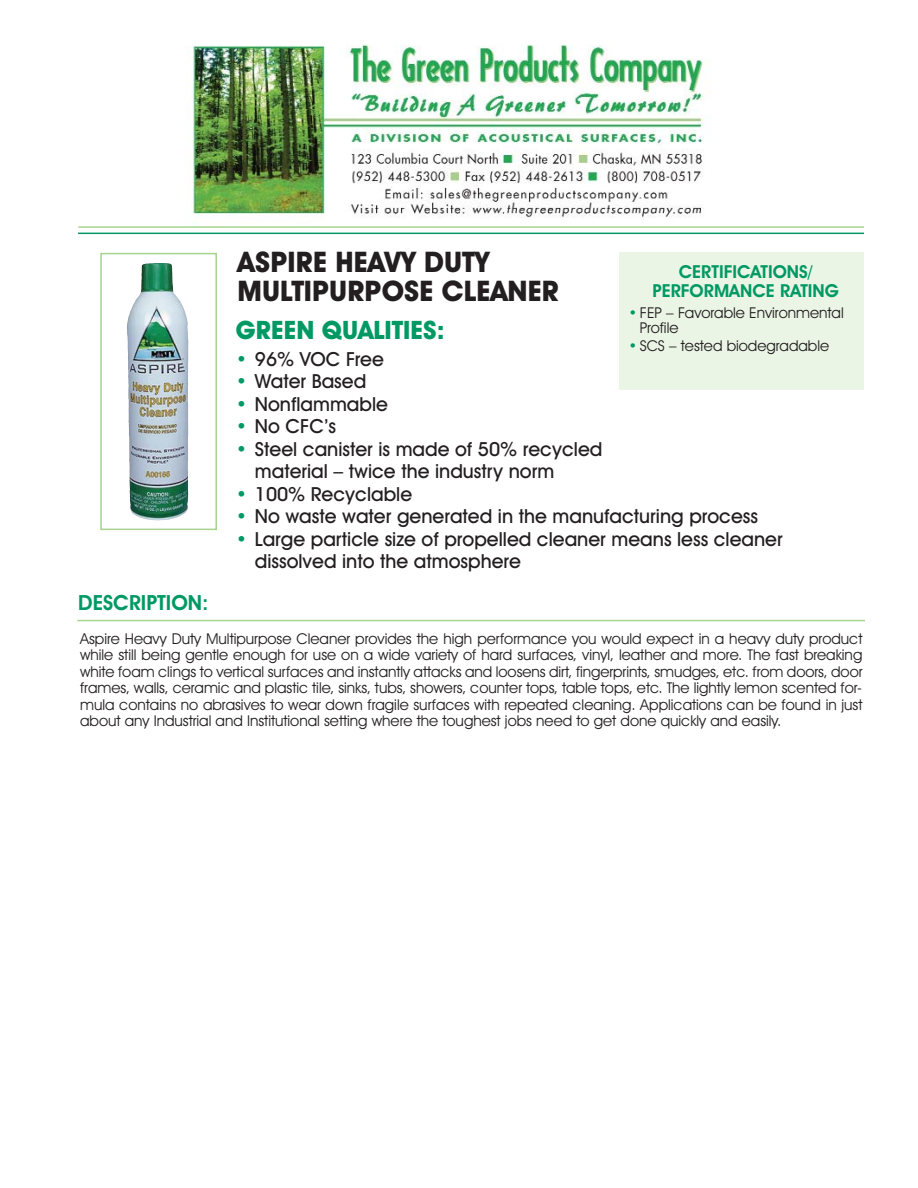
<style>
.page{position:relative;width:918px;height:1188px;background:#fff}
.page>*{position:absolute;margin:0;border:0;box-sizing:border-box;transform-origin:0 0}
.t1{font:700 28.5px/28.5px "Avant Garde IT Cby BT";color:#231f20}
.t2{font:700 25.5px "Avant Garde IT Cby BT";color:#009964}
.t3{font:600 21px "Avant Garde IT Cby BT";color:#009964}
.t4{font:500 19.5px/22.5px "Avant Garde IT Cby BT";color:#231f20}
.t5{font:600 18px/19.5px "Avant Garde IT Cby BT";color:#009964;text-align:center}
.t6{font:15px/16.5px "Avant Garde IT Cby BT";color:#231f20;text-align:justify}
.s1{color:#009964}
</style>
<div class="page">
<img style="left:189px;top:44px;width:518px;height:174px">
<svg style="left:77px;top:252px;width:788px;height:370px"></svg>
<hr style="left:78px;top:226px;width:788px;height:2px;background:#a7d48e">
<hr style="left:78px;top:233px;width:787px;height:1px;background:#009964">
<div style="left:864px;top:200px;width:36px;height:46px;background:#fff"></div>
<div style="left:619px;top:252px;width:245px;height:137px;background:#ebf5e6"></div>
<h3 class="t3" style="left:78px;top:595px;width:132px">DESCRIPTION:</h3>
<h1 class="t1" style="left:238px;top:251px;width:323px">ASPIRE HEAVY DUTY<br>MULTIPURPOSE CLEANER</h1>
<p class="t5" style="left:652px;top:263px;width:188px">CERTIFICATIONS/<br>PERFORMANCE RATING</p>
<p class="t6" style="left:640px;top:307px;width:206px;line-height:15px;text-indent:-11px"><span class="s1">•</span> FEP – Favorable Environmental<br>Profile</p>
<p class="t6" style="left:629px;top:339px;width:202px"><span class="s1">•</span> SCS – tested biodegradable</p>
<h2 class="t2" style="left:236px;top:320px;width:210px">GREEN QUALITIES:</h2>
<h3 class="t4" style="left:236px;top:350px;width:150px"><span class="s1">•</span> 96% VOC Free</h3>
<h3 class="t4" style="left:236px;top:372px;width:132px"><span class="s1">•</span> Water Based</h3>
<h3 class="t4" style="left:236px;top:395px;width:154px"><span class="s1">•</span> Nonflammable</h3>
<h3 class="t4" style="left:236px;top:417px;width:102px"><span class="s1">•</span> No CFC’s</h3>
<h3 class="t4" style="left:255px;top:440px;width:349px;text-indent:-19px"><span class="s1">•</span> Steel canister is made of 50% recycled material – twice the industry norm</h3>
<h3 class="t4" style="left:236px;top:485px;width:178px"><span class="s1">•</span> 100% Recyclable</h3>
<h3 class="t4" style="left:236px;top:507px;width:524px"><span class="s1">•</span> No waste water generated in the manufacturing process</h3>
<h3 class="t4" style="left:255px;top:530px;width:529px;text-indent:-19px"><span class="s1">•</span> Large particle size of propelled cleaner means less cleaner dissolved into the atmosphere</h3>
<p class="t6" style="left:80px;top:632px;width:784px">Aspire Heavy Duty Multipurpose Cleaner provides the high performance you would expect in a heavy duty product while still being gentle enough for use on a wide variety of hard surfaces, vinyl, leather and more. The fast breaking white foam clings to vertical surfaces and instantly attacks and loosens dirt, fingerprints, smudges, etc. from doors, door frames, walls, ceramic and plastic tile, sinks, tubs, showers, counter tops, table tops, etc. The lightly lemon scented for&shy;mula contains no abrasives to wear down fragile surfaces with repeated cleaning. Applications can be found in just about any Industrial and Institutional setting where the toughest jobs need to get done quickly and easily.</p>
</div>
